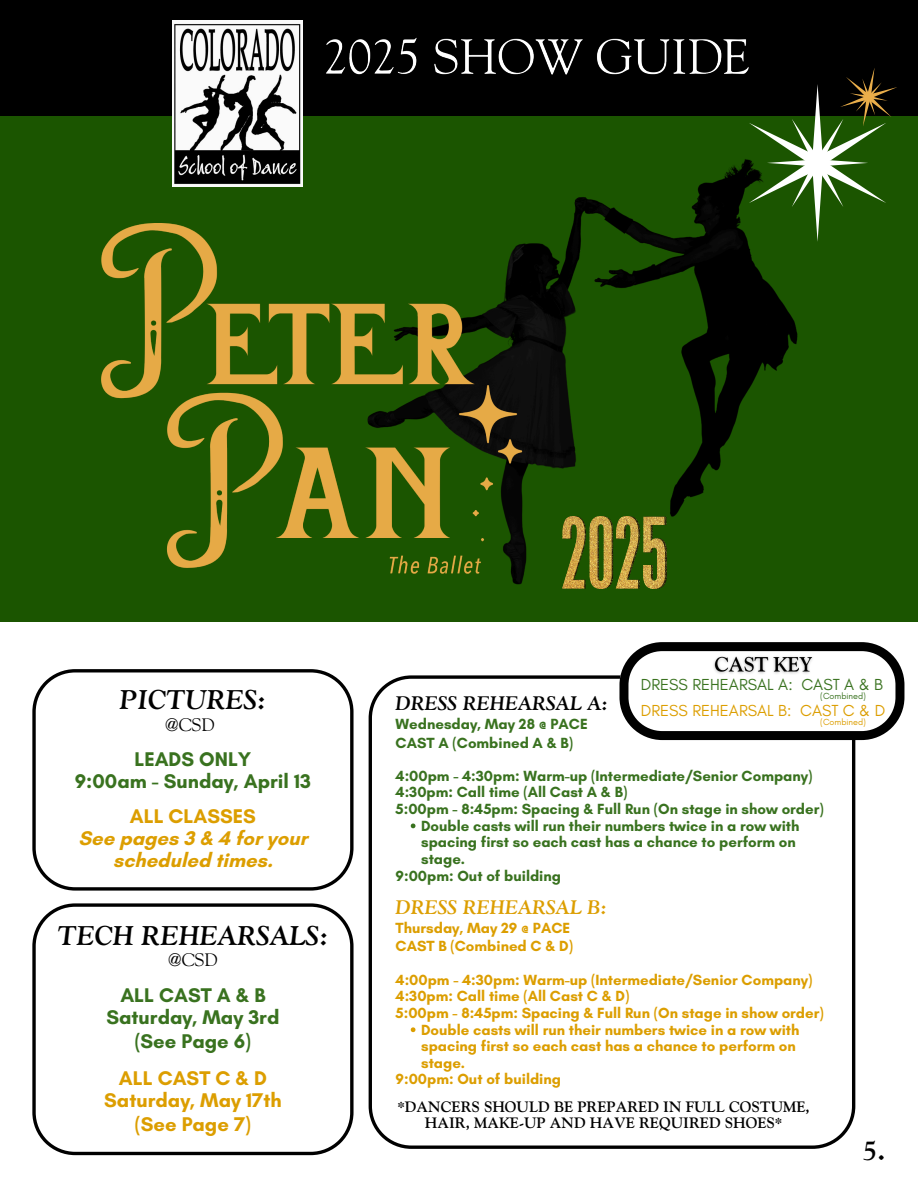
<style>
.page{position:relative;width:918px;height:1188px;background:#fff}
.page>*{position:absolute;margin:0;border:0;box-sizing:border-box;transform-origin:0 0}
.t1{font:italic 700 27px "Goudy Std";color:#000}
.t2{font:700 27px "Goudy Std";color:#000}
.t3{font:700 20.25px/21.9px "Glacial Indifference";color:#dc9e00;text-align:center}
.t4{font:700 20.25px/21.9px "Glacial Indifference";color:#39721f;text-align:center}
.t5{font:italic 700 19.5px "Goudy Std";color:#000}
.t6{font:italic 700 19.5px "Goudy Std";color:#dc9e00}
.t7{font:18px "Goudy Std";color:#000}
.t8{font:16.2px "Glacial Indifference";color:#39721f}
.t9{font:16.2px "Glacial Indifference";color:#dc9e00}
.t10{font:700 15px/16.6px "Glacial Indifference";color:#39721f}
.t11{font:700 15px/16.6px "Glacial Indifference";color:#dc9e00}
.t12{font:700 15px/15.8px "Goudy Std";color:#000;text-align:center}
.t13{font:9px "Glacial Indifference";color:#39721f}
.t14{font:9px "Glacial Indifference";color:#dc9e00}
</style>
<div class="page">
<div style="left:0;top:116px;width:918px;height:506px;background:#1b5500"></div>
<img style="left:554px;top:159px;width:264px;height:360px">
<img style="left:562px;top:516px;width:103px;height:73px">
<div style="left:0;top:0;width:918px;height:116px;background:#000"></div>
<img style="left:172px;top:20px;width:131px;height:167px">
<img style="left:101px;top:223px;width:453px;height:362px">
<img style="left:326px;top:37px;width:423px;height:38px">
<svg style="left:749px;top:68px;width:148px;height:173px"></svg>
<svg style="left:369px;top:675px;width:486px;height:474px"></svg>
<svg style="left:619px;top:642px;width:285px;height:98px"></svg>
<img style="left:708px;top:651px;width:111px;height:29px">
<svg style="left:411px;top:824px;width:4px;height:4px"></svg>
<svg style="left:411px;top:1027px;width:4px;height:5px"></svg>
<svg style="left:32px;top:669px;width:322px;height:222px"></svg>
<svg style="left:32px;top:903px;width:322px;height:252px"></svg>
<p class="t8" style="left:641px;top:675px;width:244px">DRESS REHEARSAL A: CAST A &amp; B</p>
<p class="t1" style="left:120px;top:689px;width:148px">PICTURES:</p>
<p class="t13" style="left:820px;top:691px;width:47px">(Combined)</p>
<p class="t5" style="left:396px;top:695px;width:214px">DRESS REHEARSAL A:</p>
<p class="t10" style="left:396px;top:716px;width:194px">Wednesday, May 28 @ PACE</p>
<p class="t10" style="left:396px;top:734px;width:179px">CAST A (Combined A &amp; B)</p>
<p class="t10" style="left:396px;top:767px;width:418px">4:00pm - 4:30pm: Warm-up (Intermediate/Senior Company)</p>
<p class="t10" style="left:396px;top:784px;width:233px">4:30pm: Call time (All Cast A &amp; B)</p>
<p class="t10" style="left:396px;top:800px;width:430px">5:00pm - 8:45pm: Spacing &amp; Full Run (On stage in show order)</p>
<p class="t10" style="left:421px;top:817px;width:380px">Double casts will run their numbers twice in a row with spacing first so each cast has a chance to perform on stage.</p>
<p class="t10" style="left:396px;top:867px;width:167px">9:00pm: Out of building</p>
<p class="t6" style="left:396px;top:899px;width:213px">DRESS REHEARSAL B:</p>
<h2 class="t11" style="left:396px;top:920px;width:176px">Thursday, May 29 @ PACE</h2>
<h5 class="t11" style="left:396px;top:938px;width:179px">CAST B (Combined C &amp; D)</h5>
<h5 class="t11" style="left:396px;top:971px;width:418px">4:00pm - 4:30pm: Warm-up (Intermediate/Senior Company)</h5>
<p class="t11" style="left:396px;top:988px;width:235px">4:30pm: Call time (All Cast C &amp; D)</p>
<p class="t11" style="left:396px;top:1004px;width:430px">5:00pm - 8:45pm: Spacing &amp; Full Run (On stage in show order)</p>
<p class="t11" style="left:421px;top:1021px;width:380px">Double casts will run their numbers twice in a row with spacing first so each cast has a chance to perform on stage.</p>
<p class="t11" style="left:396px;top:1071px;width:167px">9:00pm: Out of building</p>
<p class="t12" style="left:397px;top:1100px;width:414px">*DANCERS SHOULD BE PREPARED IN FULL COSTUME,<br>HAIR, MAKE-UP AND HAVE REQUIRED SHOES*</p>
<p class="t9" style="left:641px;top:701px;width:246px">DRESS REHEARSAL B: CAST C &amp; D</p>
<p class="t7" style="left:165px;top:718px;width:51px">@CSD</p>
<p class="t14" style="left:820px;top:717px;width:47px">(Combined)</p>
<p class="t4" style="left:75px;top:748px;width:238px">LEADS ONLY<br>9:00am - Sunday, April 13</p>
<p class="t3" style="left:78px;top:805px;width:230px">ALL CLASSES<br>See pages 3 &amp; 4 for your scheduled times.</p>
<p class="t1" style="left:57px;top:925px;width:272px">TECH REHEARSALS:</p>
<p class="t7" style="left:168px;top:953px;width:51px">@CSD</p>
<p class="t4" style="left:106px;top:984px;width:174px;line-height:22.4px">ALL CAST A &amp; B<br>Saturday, May 3rd</p>
<p class="t4" style="left:135px;top:1030px;width:118px">(See Page 6)</p>
<p class="t3" style="left:104px;top:1066px;width:179px;line-height:22.4px">ALL CAST C &amp; D<br>Saturday, May 17th</p>
<p class="t3" style="left:135px;top:1113px;width:117px">(See Page 7)</p>
<p class="t2" style="left:863px;top:1140px;width:24px">5.</p>
</div>
